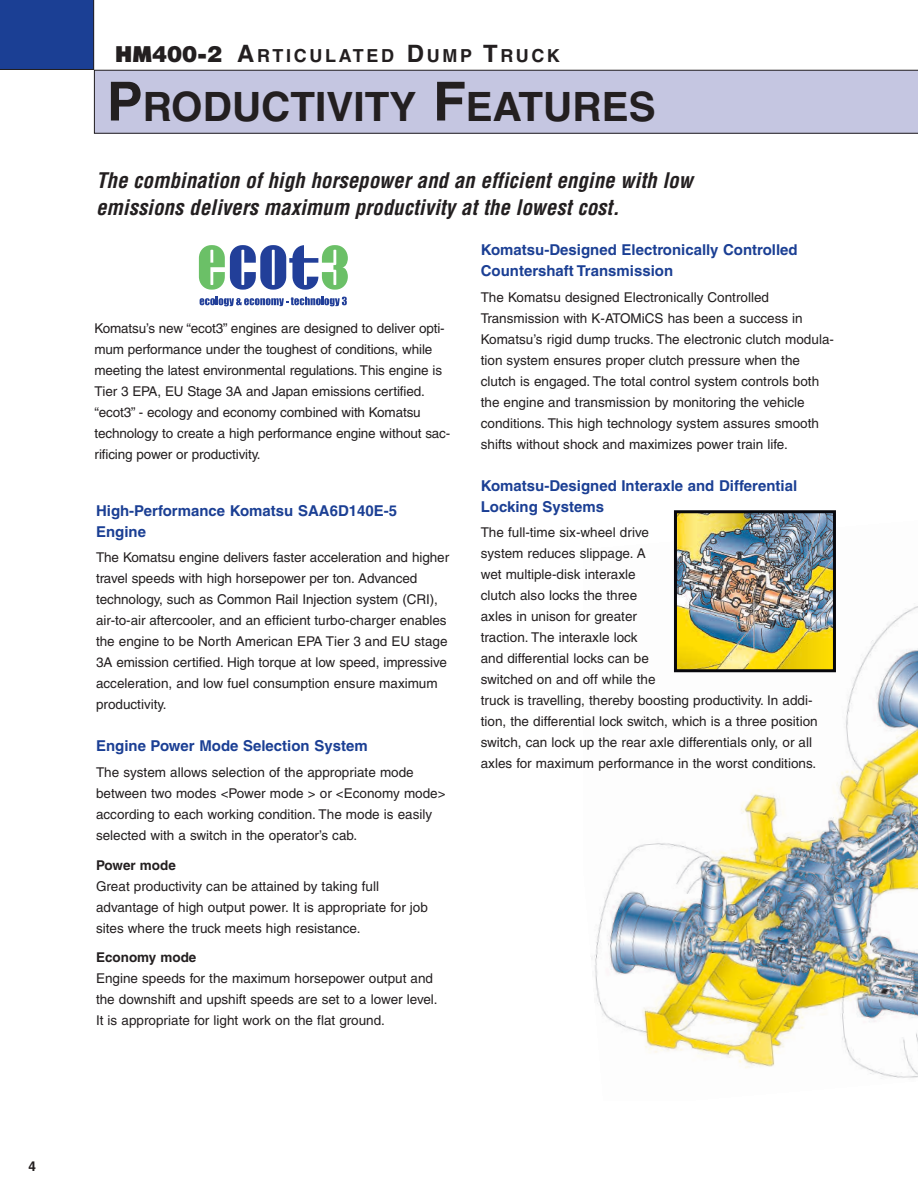
<style>
.page{position:relative;width:918px;height:1188px;background:#fff}
.page>*{position:absolute;margin:0;border:0;box-sizing:border-box;transform-origin:0 0}
.t1{font:700 40.5px "Helvetica";color:#231f20}
.t2{font:italic 700 condensed 21px/27px "Helvetica";color:#231f20}
.t3{font:21px "Komatsu VI";color:#231f20}
.t4{font:700 18px "Helvetica";letter-spacing:.15em;color:#231f20}
.t5{font:700 15px/21px "Helvetica";color:#1b3f94}
.t6{font:13.5px/21px "Helvetica";color:#231f20}
.t7{font:700 13.5px "Helvetica";color:#231f20}
.s1{font-size:24px}
.s2{font-size:54px}
</style>
<div class="page">
<img style="left:594px;top:541px;width:324px;height:537px">
<div style="left:94px;top:70px;width:824px;height:64px;background:#c5c6e1"></div>
<div style="left:0;top:0;width:94px;height:70px;background:#1b3f94"></div>
<svg style="left:200px;top:297px;width:147px;height:9px"></svg>
<svg style="left:199px;top:245px;width:149px;height:45px"></svg>
<img style="left:678px;top:514px;width:154px;height:154px">
<div style="left:674px;top:510px;width:162px;height:162px;border:3px solid #08080d"></div>
<p class="t7" style="left:28px;top:1161px;width:9px">4</p>
<h3 class="t4" style="left:237px;top:48px;width:324px"><span class="s1">A</span>RTICULATED <span class="s1">D</span>UMP <span class="s1">T</span>RUCK</h3>
<h1 class="t1" style="left:107px;top:90px;width:551px"><span class="s2">P</span>RODUCTIVITY <span class="s2">F</span>EATURES</h1>
<h2 class="t3" style="left:115px;top:45px;width:109px">HM400-2</h2>
<h2 class="t2" style="left:96px;top:168px;width:598px">The combination of high horsepower and an efficient engine with low emissions delivers maximum productivity at the lowest cost.</h2>
<p class="t5" style="left:481px;top:241px;width:319px">Komatsu-Designed Electronically Controlled<br>Countershaft Transmission</p>
<p class="t6" style="left:481px;top:288px;width:355px">The Komatsu designed Electronically Controlled Transmission with K-ATOMiCS has been a success in Komatsu’s rigid dump trucks. The electronic clutch modula&shy;tion system ensures proper clutch pressure when the clutch is engaged. The total control system controls both the engine and transmission by monitoring the vehicle conditions. This high technology system assures smooth shifts without shock and maximizes power train life.</p>
<p class="t5" style="left:481px;top:476px;width:318px">Komatsu-Designed Interaxle and Differential<br>Locking Systems</p>
<p class="t6" style="left:481px;top:523px;width:338px">The full-time six-wheel drive<br>system reduces slippage. A<br>wet multiple-disk interaxle<br>clutch also locks the three<br>axles in unison for greater<br>traction. The interaxle lock<br>and differential locks can be<br>switched on and off while the<br>truck is travelling, thereby boosting productivity. In addi&shy;tion, the differential lock switch, which is a three position switch, can lock up the rear axle differentials only, or all axles for maximum performance in the worst conditions.</p>
<p class="t6" style="left:94px;top:319px;width:357px">Komatsu’s new “ecot3” engines are designed to deliver opti&shy;mum performance under the toughest of conditions, while meeting the latest environmental regulations. This engine is Tier 3 EPA, EU Stage 3A and Japan emissions certified. “ecot3” - ecology and economy combined with Komatsu technology to create a high performance engine without sac&shy;rificing power or productivity.</p>
<p class="t5" style="left:96px;top:501px;width:303px">High-Performance Komatsu SAA6D140E-5<br>Engine</p>
<p class="t6" style="left:96px;top:548px;width:355px">The Komatsu engine delivers faster acceleration and higher travel speeds with high horsepower per ton. Advanced technology, such as Common Rail Injection system (CRI), air-to-air aftercooler, and an efficient turbo-charger enables the engine to be North American EPA Tier 3 and EU stage 3A emission certified. High torque at low speed, impressive acceleration, and low fuel consumption ensure maximum productivity.</p>
<p class="t5" style="left:96px;top:737px;width:273px">Engine Power Mode Selection System</p>
<p class="t6" style="left:96px;top:763px;width:351px">The system allows selection of the appropriate mode between two modes &lt;Power mode &gt; or &lt;Economy mode&gt; according to each working condition. The mode is easily selected with a switch in the operator’s cab.</p>
<p class="t7" style="left:96px;top:859px;width:81px">Power mode</p>
<p class="t6" style="left:96px;top:877px;width:333px">Great productivity can be attained by taking full advantage of high output power. It is appropriate for job sites where the truck meets high resistance.</p>
<p class="t7" style="left:96px;top:952px;width:102px">Economy mode</p>
<p class="t6" style="left:96px;top:969px;width:343px">Engine speeds for the maximum horsepower output and the downshift and upshift speeds are set to a lower level.<br>It is appropriate for light work on the flat ground.</p>
</div>
